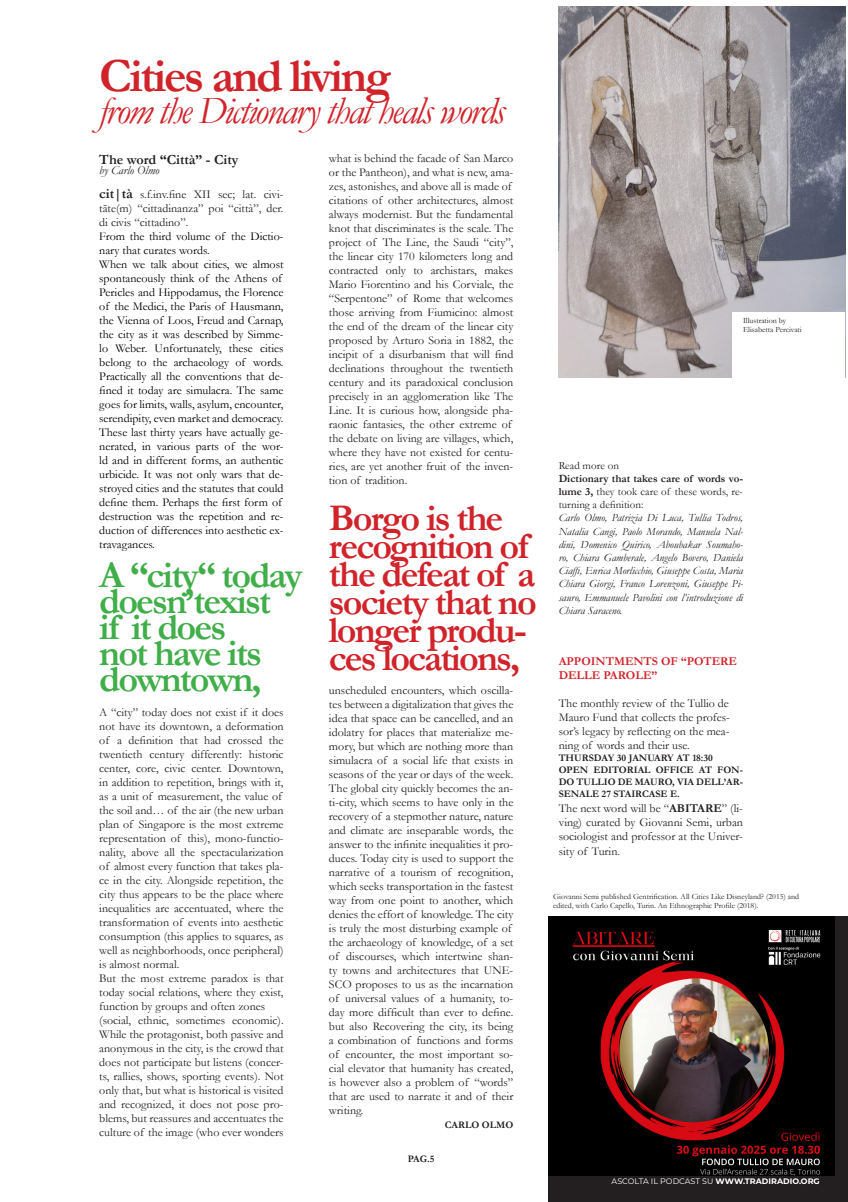
<style>
.page{position:relative;width:848px;height:1202px;background:#fff}
.page>*{position:absolute;margin:0;border:0;box-sizing:border-box;transform-origin:0 0}
.t1{font:700 48px "Garamond";letter-spacing:-.05em;color:#d1232a}
.t2{font:italic 39px "Garamond";letter-spacing:-.05em;color:#d1232a}
.testo{font:700 38px/28px "Garamond";letter-spacing:-.05em;color:#d1232a}
.testo-2{font:700 38px "Garamond";letter-spacing:-.05em;color:#40ae49}
.testo-3{font:700 14px "Garamond";color:#231f20}
.testo-4{font:12px/14px "Garamond";color:#231f20;text-align:justify}
.testo-5{font:12px/14px "Garamond";color:#010101}
.testo-6{font:700 12px/14px "Garamond";color:#d1232a}
.testo-7{font:italic 12px "Garamond";color:#231f20}
.t3{font:italic 11px/13.2px "Garamond";color:#231f20;text-align:justify}
.t4{font:11px/13.2px "Garamond";color:#231f20;text-align:justify}
.testo-8{font:700 10px/12px "Garamond";color:#231f20;text-align:justify}
.t5{font:8px/9.6px "Garamond";color:#231f20}
.testo-9{font:8px "Montserrat";color:#fff}
.s1{font-weight:700;font-size:14px}
.s2{font-weight:700}
</style>
<div class="page">
<img style="left:558px;top:7px;width:287px;height:370px">
<div style="left:732px;top:312px;width:113px;height:73px;background:#fff"></div>
<div style="left:812px;top:916px;width:36px;height:286px;background:#231f20"></div>
<img style="left:548px;top:916px;width:286px;height:260px">
<div style="left:548px;top:1176px;width:297px;height:26px;background:#231f20"></div>
<p class="t1" style="left:99px;top:43px;width:293px">Cities and living</p>
<p class="t2" style="left:99px;top:84px;width:407px">from the Dictionary that heals words</p>
<p class="testo-3" style="left:99px;top:150px;width:141px">The word “Città” - City</p>
<p class="testo-7" style="left:99px;top:162px;width:62px">by Carlo Olmo</p>
<p class="testo-4" style="left:99px;top:187px;width:186px"><span class="s1">cit|tà</span> s.f.inv.fine XII sec; lat. civi&shy;tāte(m) “cittadinanza” poi “città”, der. di civis “cittadino”.</p>
<p class="testo-5" style="left:99px;top:229px;width:186px">From the third volume of the Dictio&shy;nary that curates words.</p>
<p class="testo-5" style="left:99px;top:257px;width:186px">When we talk about cities, we almost spontaneously think of the Athens of Pericles and Hippodamus, the Florence of the Medici, the Paris of Hausmann, the Vienna of Loos, Freud and Carnap, the city as it was described by Simme&shy;lo Weber. Unfortunately, these cities belong to the archaeology of words.<br>Practically all the conventions that de&shy;fined it today are simulacra. The same goes for limits, walls, asylum, encounter, serendipity, even market and democracy.</p>
<p class="testo-5" style="left:99px;top:425px;width:186px">These last thirty years have actually ge&shy;nerated, in various parts of the wor&shy;ld and in different forms, an authentic urbicide. It was not only wars that de&shy;stroyed cities and the statutes that could define them. Perhaps the first form of destruction was the repetition and re&shy;duction of differences into aesthetic ex&shy;travagances.</p>
<p class="testo-2" style="left:99px;top:549px;width:205px">A “city“ today</p>
<p class="testo-2" style="left:99px;top:575px;width:173px">doesn’texist</p>
<p class="testo-2" style="left:99px;top:601px;width:128px">if it does</p>
<p class="testo-2" style="left:99px;top:627px;width:164px">not have its</p>
<p class="testo-2" style="left:99px;top:653px;width:164px">downtown,</p>
<p class="testo-4" style="left:99px;top:705px;width:186px;text-align:left">A “city” today does not exist if it does not have its downtown, a deformation of a definition that had crossed the twentieth century differently: historic center, core, civic center. Downtown, in addition to repetition, brings with it, as a unit of measurement, the value of the soil and… of the air (the new urban plan of Singapore is the most extreme representation of this), mono-functio&shy;nality, above all the spectacularization of almost every function that takes pla&shy;ce in the city. Alongside repetition, the city thus appears to be the place where inequalities are accentuated, where the transformation of events into aesthetic consumption (this applies to squares, as well as neighborhoods, once peripheral) is almost normal.</p>
<p class="testo-4" style="left:99px;top:971px;width:186px">But the most extreme paradox is that today social relations, where they exist, function by groups and often zones</p>
<p class="testo-4" style="left:99px;top:1013px;width:186px">(social, ethnic, sometimes economic).<br>While the protagonist, both passive and anonymous in the city, is the crowd that does not participate but listens (concer&shy;ts, rallies, shows, sporting events). Not only that, but what is historical is visited and recognized, it does not pose pro&shy;blems, but reassures and accentuates the culture of the image (who ever wonders</p>
<p class="testo-4" style="left:329px;top:151px;width:186px;text-align:left">what is behind the facade of San Marco or the Pantheon), and what is new, ama&shy;zes, astonishes, and above all is made of citations of other architectures, almost always modernist. But the fundamental knot that discriminates is the scale. The project of The Line, the Saudi “city”, the linear city 170 kilometers long and contracted only to archistars, makes Mario Fiorentino and his Corviale, the “Serpentone” of Rome that welcomes those arriving from Fiumicino: almost the end of the dream of the linear city proposed by Arturo Soria in 1882, the incipit of a disurbanism that will find declinations throughout the twentieth century and its paradoxical conclusion precisely in an agglomeration like The Line. It is curious how, alongside pha&shy;raonic fantasies, the other extreme of the debate on living are villages, which, where they have not existed for centu&shy;ries, are yet another fruit of the inven&shy;tion of tradition.</p>
<p class="testo" style="left:329px;top:504px;width:209px">Borgo is the recognition of the defeat of a society that no longer produ&shy;ces locations,</p>
<p class="testo-4" style="left:329px;top:683px;width:186px;text-align:left">unscheduled encounters, which oscilla&shy;tes between a digitalization that gives the idea that space can be cancelled, and an idolatry for places that materialize me&shy;mory, but which are nothing more than simulacra of a social life that exists in seasons of the year or days of the week.<br>The global city quickly becomes the an&shy;ti-city, which seems to have only in the recovery of a stepmother nature, nature and climate are inseparable words, the answer to the infinite inequalities it pro&shy;duces. Today city is used to support the narrative of a tourism of recognition, which seeks transportation in the fastest way from one point to another, which denies the effort of knowledge. The city is truly the most disturbing example of the archaeology of knowledge, of a set of discourses, which intertwine shan&shy;ty towns and architectures that UNE-SCO proposes to us as the incarnation of universal values of a humanity, to&shy;day more difficult than ever to define. but also Recovering the city, its being a combination of functions and forms of encounter, the most important so&shy;cial elevator that humanity has created, is however also a problem of “words” that are used to narrate it and of their writing.</p>
<p class="testo-8" style="left:445px;top:1119px;width:70px">CARLO OLMO</p>
<p class="testo-8" style="left:408px;top:1153px;width:28px">PAG.5</p>
<p class="t5" style="left:743px;top:315px;width:45px">Illustration by</p>
<p class="t5" style="left:743px;top:325px;width:60px">Elisabetta Percivati</p>
<p class="t4" style="left:558px;top:458px;width:62px">Read more on</p>
<p class="t4" style="left:558px;top:471px;width:186px"><span class="s2">Dictionary that takes care of words vo&shy;lume 3,</span> they took care of these words, re&shy;turning a definition:</p>
<p class="t3" style="left:558px;top:511px;width:186px">Carlo Olmo, Patrizia Di Luca, Tullia Todros, Natalia Cangi, Paolo Morando, Manuela Nal&shy;dini, Domenico Quirico, Aboubakar Soumaho&shy;ro, Chiara Gamberale, Angelo Bovero, Daniela Ciaffi, Enrica Morlicchio, Giuseppe Costa, Maria Chiara Giorgi, Franco Lorenzoni, Giuseppe Pi&shy;sauro, Emmanuele Pavolini con l’introduzione di Chiara Saraceno.</p>
<p class="testo-6" style="left:558px;top:654px;width:180px">APPOINTMENTS OF “POTERE<br>DELLE PAROLE”</p>
<p class="testo-4" style="left:558px;top:696px;width:172px">The monthly review of the Tullio de Mauro Fund that collects the profes&shy;sor’s legacy by reflecting on the mea&shy;ning of words and their use.</p>
<p class="testo-8" style="left:558px;top:752px;width:156px">THURSDAY 30 JANUARY AT 18:30</p>
<p class="testo-8" style="left:558px;top:764px;width:186px">OPEN EDITORIAL OFFICE AT FON-DO TULLIO DE MAURO, VIA DELL’AR-SENALE 27 STAIRCASE E.</p>
<p class="testo-4" style="left:558px;top:800px;width:186px;line-height:14.4px">The next word will be “<span class="s2">ABITARE</span>” (li&shy;ving) curated by Giovanni Semi, urban sociologist and professor at the Univer&shy;sity of Turin.</p>
<p class="t5" style="left:553px;top:891px;width:248px">Giovanni Semi published Gentrification. All Cities Like Disneyland? (2015) and edited, with Carlo Capello, Turin. An Ethnographic Profile (2018).</p>
<p class="testo-9" style="left:611px;top:1176px;width:210px">ASCOLTA IL PODCAST SU <span class="s2">WWW.TRADIRADIO.ORG</span></p>
</div>
